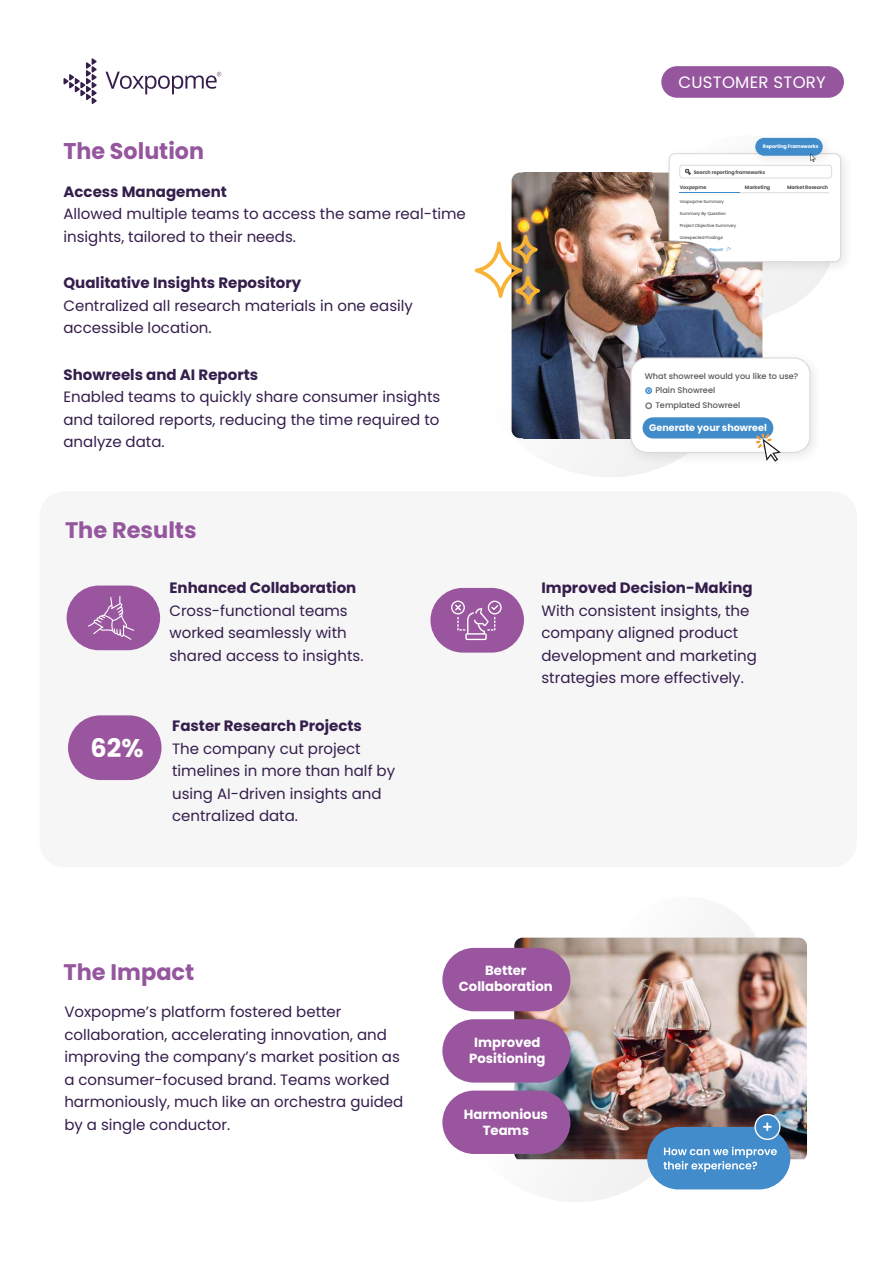
<style>
.page{position:relative;width:893px;height:1263px;background:#fff}
.page>*{position:absolute;margin:0;border:0;box-sizing:border-box;transform-origin:0 0}
.t1{font:700 25.5px "Poppins";color:#fff}
.t2{font:700 22.8px "Poppins";color:#95569e}
.t3{font:700 22.5px "Poppins";color:#95569e}
.t4{font:16.5px "Poppins";letter-spacing:.015em;color:#fff}
.t5{font:15px/22.5px "Poppins";color:#341e4c}
.t6{font:700 15px "Poppins";color:#341e4c}
.t7{font:700 13.2px/15.9px "Poppins";color:#fff;text-align:center}
.t8{font:700 9.6px "Poppins";color:#fff}
.t9{font:500 8.25px/14.4px "Poppins";color:#585756}
.t10{font:700 4.95px "Poppins";letter-spacing:-.02em;color:#585756}
.t11{font:700 4.95px "Poppins";letter-spacing:-.02em;color:#fff}
.t12{font:500 4.2px "Poppins";letter-spacing:-.02em;color:#585756}
</style>
<div class="page">
<div style="left:40px;top:491px;width:817px;height:376px;background:#f6f6f6;border-radius:25px"></div>
<svg style="left:63px;top:58px;width:34px;height:46px"></svg>
<svg style="left:106px;top:72px;width:115px;height:22px"></svg>
<div style="left:661px;top:66px;width:183px;height:32px;background:#95569e;border-radius:16px"></div>
<div style="left:67px;top:585px;width:93px;height:65px;background:#99569e;border-radius:32px"></div>
<div style="left:68px;top:715px;width:94px;height:65px;background:#99569e;border-radius:32px"></div>
<div style="left:430px;top:588px;width:94px;height:65px;background:#99569e;border-radius:32px"></div>
<svg style="left:455px;top:914px;width:311px;height:288px"></svg>
<img style="left:514px;top:938px;width:293px;height:221px">
<div style="left:442px;top:1019px;width:128px;height:63px;background:#99569e;border-radius:32px"></div>
<div style="left:442px;top:1090px;width:128px;height:64px;background:#99569e;border-radius:32px"></div>
<svg style="left:474px;top:172px;width:348px;height:305px"></svg>
<img style="left:512px;top:173px;width:250px;height:265px">
<div style="left:442px;top:948px;width:128px;height:63px;background:#99569e;border-radius:32px"></div>
<svg style="left:88px;top:596px;width:46px;height:44px"></svg>
<svg style="left:451px;top:601px;width:51px;height:39px"></svg>
<div style="left:647px;top:1127px;width:143px;height:62px;background:#428ccb;border-radius:31px"></div>
<svg style="left:663px;top:1147px;width:114px;height:25px"></svg>
<svg style="left:754px;top:1114px;width:26px;height:26px"></svg>
<img style="left:659px;top:152px;width:186px;height:126px">
<div style="left:669px;top:154px;width:172px;height:108px;background:#fff;border-radius:6px"></div>
<div style="left:669px;top:153px;width:172px;height:109px;border:1px solid #dadada;border-radius:6px"></div>
<svg style="left:685px;top:169px;width:6px;height:4px"></svg>
<div style="left:679px;top:165px;width:153px;height:13px;border:1px solid #dadada;border-radius:3px"></div>
<hr style="left:680px;top:192px;width:149px;height:1px;background:#dadada">
<img style="left:745px;top:137px;width:94px;height:35px">
<div style="left:755px;top:138px;width:68px;height:18px;background:#408ccb;border-radius:9px"></div>
<svg style="left:810px;top:153px;width:6px;height:9px"></svg>
<img style="left:524px;top:173px;width:230px;height:265px">
<svg style="left:475px;top:235px;width:65px;height:70px"></svg>
<img style="left:620px;top:347px;width:202px;height:122px">
<div style="left:631px;top:358px;width:179px;height:94px;background:#fff;border-radius:16px"></div>
<div style="left:630px;top:357px;width:180px;height:96px;border:1px solid #dadada;border-radius:16px"></div>
<div style="left:645px;top:402px;width:7px;height:7px;border:2px solid #82807f;border-radius:50%"></div>
<div style="left:645px;top:387px;width:7px;height:7px;border:2px solid #408ccb;border-radius:50%"></div>
<div style="left:642px;top:417px;width:131px;height:21px;background:#408ccb;border-radius:11px"></div>
<svg style="left:756px;top:433px;width:25px;height:29px"></svg>
<h2 class="t2" style="left:63px;top:138px;width:142px">The Solution</h2>
<p class="t6" style="left:63px;top:183px;width:165px">Access Management</p>
<p class="t5" style="left:63px;top:203px;width:404px">Allowed multiple teams to access the same real-time insights, tailored to their needs.</p>
<p class="t6" style="left:63px;top:274px;width:239px">Qualitative Insights Repository</p>
<p class="t5" style="left:63px;top:294px;width:351px">Centralized all research materials in one easily accessible location.</p>
<p class="t6" style="left:63px;top:366px;width:196px">Showreels and AI Reports</p>
<p class="t5" style="left:63px;top:386px;width:378px;text-align:justify">Enabled teams to quickly share consumer insights and tailored reports, reducing the time required to analyze data.</p>
<h3 class="t3" style="left:65px;top:517px;width:133px">The Results</h3>
<h1 class="t1" style="left:91px;top:734px;width:55px">62%</h1>
<p class="t6" style="left:169px;top:579px;width:188px">Enhanced Collaboration</p>
<p class="t5" style="left:169px;top:599px;width:195px">Cross-functional teams worked seamlessly with shared access to insights.</p>
<p class="t6" style="left:172px;top:717px;width:191px">Faster Research Projects</p>
<p class="t5" style="left:172px;top:737px;width:225px">The company cut project timelines in more than half by using AI-driven insights and centralized data.</p>
<p class="t4" style="left:678px;top:73px;width:149px">CUSTOMER STORY</p>
<p class="t11" style="left:763px;top:144px;width:57px">Reporting Frameworks</p>
<p class="t10" style="left:694px;top:169px;width:73px">Search reporting frameworks</p>
<p class="t10" style="left:680px;top:184px;width:28px">Voxpopme</p>
<p class="t10" style="left:745px;top:184px;width:27px">Marketing</p>
<p class="t10" style="left:787px;top:184px;width:43px">Market Research</p>
<p class="t12" style="left:680px;top:199px;width:46px">Voxpopme Summary</p>
<p class="t12" style="left:680px;top:211px;width:48px">Summary By Question</p>
<p class="t12" style="left:680px;top:223px;width:58px">Project Objective Summary</p>
<p class="t12" style="left:680px;top:235px;width:45px">Unexpected Findings</p>
<p class="t9" style="left:655px;top:369px;width:144px;text-indent:-11px">What showreel would you like to use?<br>Plain Showreel<br>Templated Showreel</p>
<p class="t8" style="left:649px;top:422px;width:119px">Generate your showreel</p>
<p class="t6" style="left:541px;top:579px;width:213px">Improved Decision-Making</p>
<p class="t5" style="left:541px;top:599px;width:217px">With consistent insights, the company aligned product development and marketing strategies more effectively.</p>
<h3 class="t3" style="left:63px;top:959px;width:132px">The Impact</h3>
<p class="t5" style="left:64px;top:1001px;width:340px">Voxpopme’s platform fostered better collaboration, accelerating innovation, and improving the company’s market position as a consumer-focused brand. Teams worked harmoniously, much like an orchestra guided by a single conductor.</p>
<p class="t7" style="left:459px;top:963px;width:95px">Better<br>Collaboration</p>
<p class="t7" style="left:469px;top:1034px;width:78px">Improved<br>Positioning</p>
<p class="t7" style="left:464px;top:1107px;width:86px">Harmonious<br>Teams</p>
</div>
